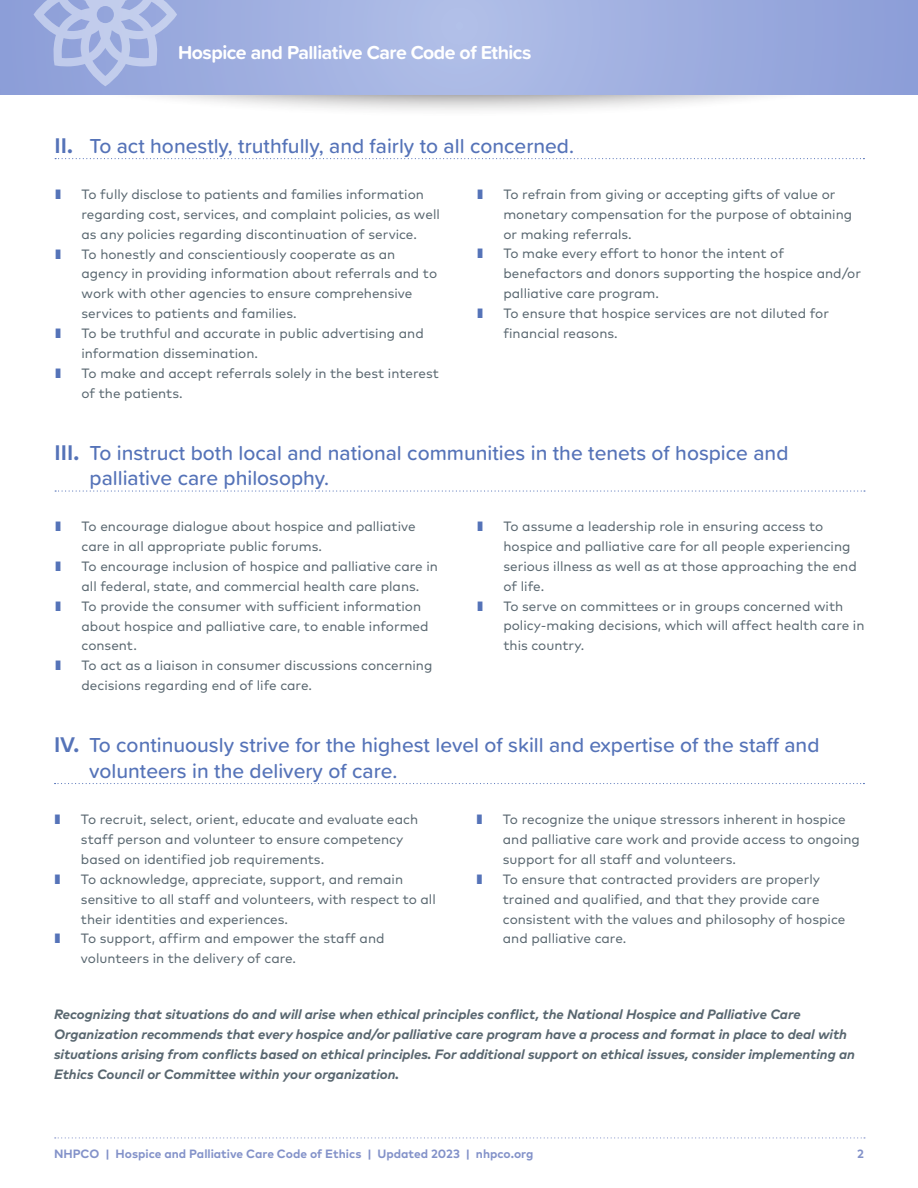
<style>
.page{position:relative;width:918px;height:1188px;background:#fff}
.page>*{position:absolute;margin:0;border:0;box-sizing:border-box;transform-origin:0 0}
.t1{font:500 21px/25.5px "Proxima Soft";color:#5573b8}
.t2{font:700 19.5px "Proxima Soft";letter-spacing:-.025em;color:#fff}
.t3{font:13.5px "Mark Pro";color:#596770}
.t4{font:italic 700 13.5px/19.8px "Mark Pro";color:#596770}
.t5{font:700 12px "Mark Pro";color:#8392c9}
.s1{font-family:"Mark Pro";font-weight:700}
.s2{font-weight:900;color:#5573b8}
</style>
<div class="page">
<svg style="left:55px;top:1137px;width:810px;height:1px"></svg>
<div style="left:6px;top:0;width:906px;height:117px;background:#231f20;opacity:.75"></div>
<svg style="left:0;top:0;width:918px;height:94px;background:#9faee0"></svg>
<svg style="left:34px;top:0;width:143px;height:86px;background:#a7b5e2"></svg>
<svg style="left:55px;top:158px;width:809px;height:1px"></svg>
<svg style="left:55px;top:490px;width:810px;height:2px"></svg>
<svg style="left:55px;top:783px;width:809px;height:1px"></svg>
<h2 class="t2" style="left:178px;top:38px;width:355px">Hospice and Palliative Care Code of Ethics</h2>
<h1 class="t1" style="left:55px;top:132px;width:521px"><span class="s1">II.</span> To act honestly, truthfully, and fairly to all concerned.</h1>
<p class="t3" style="left:55px;top:184px;width:371px"><span class="s2">▌</span> To fully disclose to patients and families information</p>
<p class="t3" style="left:82px;top:204px;width:360px">regarding cost, services, and complaint policies, as well</p>
<p class="t3" style="left:82px;top:224px;width:337px">as any policies regarding discontinuation of service.</p>
<p class="t3" style="left:55px;top:244px;width:342px"><span class="s2">▌</span> To honestly and conscientiously cooperate as an</p>
<p class="t3" style="left:82px;top:263px;width:357px">agency in providing information about referrals and to</p>
<p class="t3" style="left:82px;top:283px;width:332px">work with other agencies to ensure comprehensive</p>
<p class="t3" style="left:82px;top:303px;width:217px">services to patients and families.</p>
<p class="t3" style="left:55px;top:323px;width:371px"><span class="s2">▌</span> To be truthful and accurate in public advertising and</p>
<p class="t3" style="left:82px;top:343px;width:178px">information dissemination.</p>
<p class="t3" style="left:55px;top:363px;width:386px"><span class="s2">▌</span> To make and accept referrals solely in the best interest</p>
<p class="t3" style="left:82px;top:383px;width:103px">of the patients.</p>
<p class="t3" style="left:476px;top:184px;width:361px"><span class="s2">▌</span> To refrain from giving or accepting gifts of value or</p>
<p class="t3" style="left:503px;top:204px;width:350px">monetary compensation for the purpose of obtaining</p>
<p class="t3" style="left:503px;top:224px;width:130px">or making referrals.</p>
<p class="t3" style="left:476px;top:244px;width:309px"><span class="s2">▌</span> To make every effort to honor the intent of</p>
<p class="t3" style="left:503px;top:263px;width:359px">benefactors and donors supporting the hospice and/or</p>
<p class="t3" style="left:503px;top:283px;width:157px">palliative care program.</p>
<p class="t3" style="left:476px;top:303px;width:354px"><span class="s2">▌</span> To ensure that hospice services are not diluted for</p>
<p class="t3" style="left:503px;top:323px;width:116px">financial reasons.</p>
<h1 class="t1" style="left:90px;top:439px;width:700px;text-indent:-35px"><span class="s1">III.</span> To instruct both local and national communities in the tenets of hospice and palliative care philosophy.</h1>
<p class="t3" style="left:55px;top:516px;width:363px"><span class="s2">▌</span> To encourage dialogue about hospice and palliative</p>
<p class="t3" style="left:82px;top:536px;width:242px">care in all appropriate public forums.</p>
<p class="t3" style="left:55px;top:556px;width:385px"><span class="s2">▌</span> To encourage inclusion of hospice and palliative care in</p>
<p class="t3" style="left:82px;top:576px;width:339px">all federal, state, and commercial health care plans.</p>
<p class="t3" style="left:55px;top:596px;width:368px"><span class="s2">▌</span> To provide the consumer with sufficient information</p>
<p class="t3" style="left:82px;top:616px;width:349px">about hospice and palliative care, to enable informed</p>
<p class="t3" style="left:82px;top:635px;width:57px">consent.</p>
<p class="t3" style="left:55px;top:655px;width:379px"><span class="s2">▌</span> To act as a liaison in consumer discussions concerning</p>
<p class="t3" style="left:82px;top:675px;width:232px">decisions regarding end of life care.</p>
<p class="t3" style="left:476px;top:516px;width:348px"><span class="s2">▌</span> To assume a leadership role in ensuring access to</p>
<p class="t3" style="left:503px;top:536px;width:349px">hospice and palliative care for all people experiencing</p>
<p class="t3" style="left:503px;top:556px;width:355px">serious illness as well as at those approaching the end</p>
<p class="t3" style="left:503px;top:576px;width:42px">of life.</p>
<p class="t3" style="left:476px;top:596px;width:368px"><span class="s2">▌</span> To serve on committees or in groups concerned with</p>
<p class="t3" style="left:503px;top:616px;width:363px">policy-making decisions, which will affect health care in</p>
<p class="t3" style="left:503px;top:635px;width:82px">this country.</p>
<h1 class="t1" style="left:89px;top:731px;width:732px;text-indent:-35px"><span class="s1">IV.</span> To continuously strive for the highest level of skill and expertise of the staff and volunteers in the delivery of care.</h1>
<p class="t3" style="left:54px;top:809px;width:366px"><span class="s2">▌</span> To recruit, select, orient, educate and evaluate each</p>
<p class="t3" style="left:81px;top:829px;width:324px">staff person and volunteer to ensure competency</p>
<p class="t3" style="left:81px;top:849px;width:245px">based on identified job requirements.</p>
<p class="t3" style="left:54px;top:869px;width:351px"><span class="s2">▌</span> To acknowledge, appreciate, support, and remain</p>
<p class="t3" style="left:81px;top:889px;width:356px">sensitive to all staff and volunteers, with respect to all</p>
<p class="t3" style="left:81px;top:909px;width:209px">their identities and experiences.</p>
<p class="t3" style="left:54px;top:929px;width:332px"><span class="s2">▌</span> To support, affirm and empower the staff and</p>
<p class="t3" style="left:81px;top:948px;width:217px">volunteers in the delivery of care.</p>
<p class="t3" style="left:476px;top:809px;width:371px"><span class="s2">▌</span> To recognize the unique stressors inherent in hospice</p>
<p class="t3" style="left:503px;top:829px;width:359px">and palliative care work and provide access to ongoing</p>
<p class="t3" style="left:503px;top:849px;width:235px">support for all staff and volunteers.</p>
<p class="t3" style="left:476px;top:869px;width:346px"><span class="s2">▌</span> To ensure that contracted providers are properly</p>
<p class="t3" style="left:503px;top:889px;width:318px">trained and qualified, and that they provide care</p>
<p class="t3" style="left:503px;top:909px;width:344px">consistent with the values and philosophy of hospice</p>
<p class="t3" style="left:503px;top:928px;width:125px">and palliative care.</p>
<p class="t4" style="left:54px;top:1003px;width:803px">Recognizing that situations do and will arise when ethical principles conflict, the National Hospice and Palliative Care Organization recommends that every hospice and/or palliative care program have a process and format in place to deal with situations arising from conflicts based on ethical principles. For additional support on ethical issues, consider implementing an Ethics Council or Committee within your organization.</p>
<p class="t5" style="left:54px;top:1145px;width:481px">NHPCO | Hospice and Palliative Care Code of Ethics | Updated 2023 | nhpco.org</p>
<p class="t5" style="left:857px;top:1145px;width:8px">2</p>
</div>
